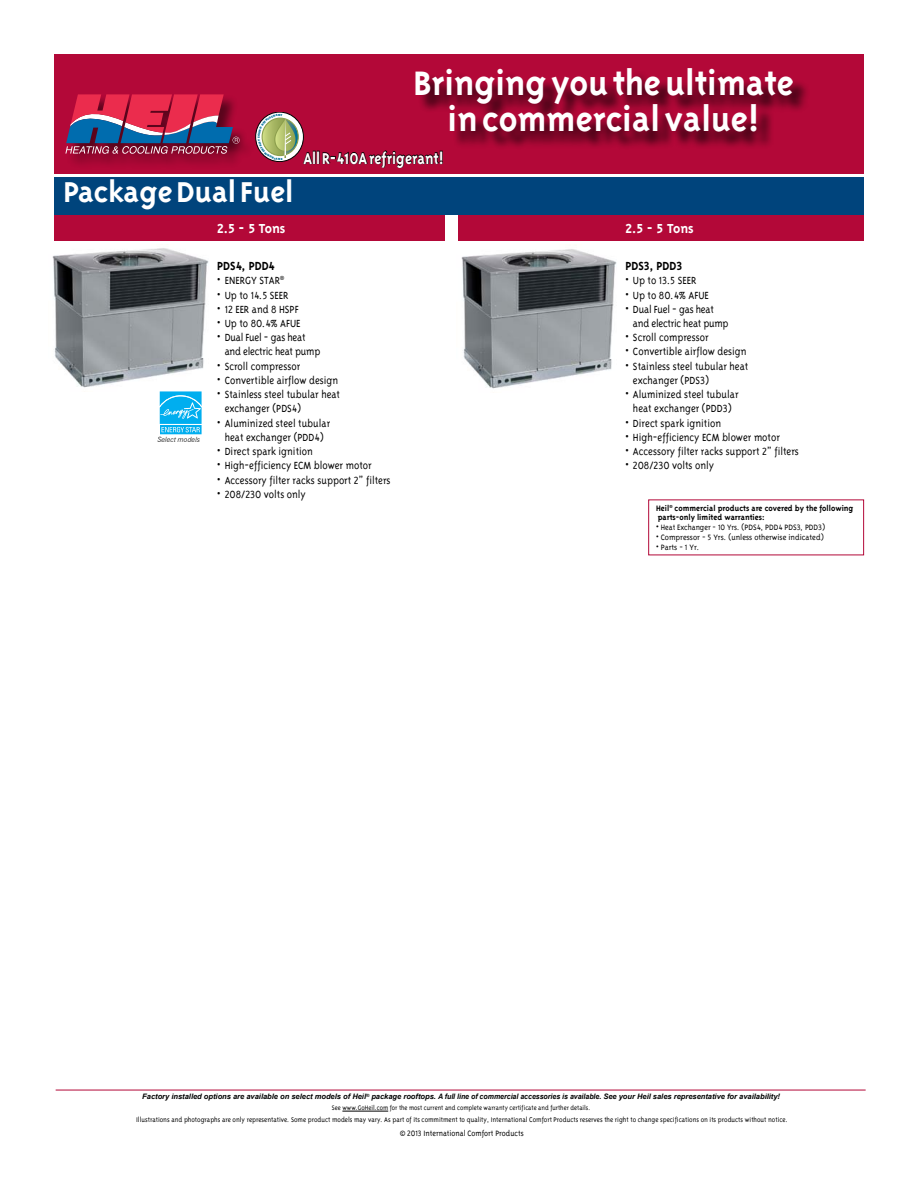
<style>
.page{position:relative;width:918px;height:1188px;background:#fff}
.page>*{position:absolute;margin:0;border:0;box-sizing:border-box;transform-origin:0 0}
.t1{font:39px/36px "Triplex Bold Lining";color:#fff;text-align:center}
.t2{font:33px "Triplex Bold Lining";color:#fff}
.t3{font:18px "Triplex Bold Lining";color:#fff;scale:.88 1}
.t4{font:15px "Triplex Bold Lining";color:#fff}
.t5{font:13.5px "Triplex Bold Lining";color:#000;scale:.93 1}
.t6{font:12px/14.2px "Triplex Light Lining";color:#000;scale:.93 1}
.t7{font:12px/14.2px "Triplex Light Lining";letter-spacing:-.02em;color:#000;scale:.93 1}
.t8{font:9px/9.8px "Triplex Bold Lining";color:#000}
.t9{font:9px "Triplex Light Lining";color:#000;scale:.93 1}
.t10{font:9px "Triplex Light Lining";color:#000}
.t11{font:7.8px "Triplex Light Lining";color:#000;scale:.93 1}
.t12{font:italic 700 7.5px "Arial";color:#000}
.t13{font:7.5px "Triplex Light Lining";color:#000;scale:.93 1}
.t14{font:italic 300 7.2px "Zurich BT";color:#000;scale:.93 1}
.s1{font-family:"Triplex Bold Lining"}
</style>
<div class="page">
<hr style="left:56px;top:1090px;width:810px;height:1px;background:#b30838">
<hr style="left:342px;top:1111px;width:46px;height:1px;background:#000">
<div style="left:54px;top:54px;width:810px;height:120px;background:#b30838"></div>
<div style="left:418px;top:71px;width:393px;height:79px;background:#000;opacity:.75"></div>
<div style="left:256px;top:112px;width:48px;height:50px;border:1px solid #000;border-radius:50%"></div>
<div style="left:65px;top:94px;width:190px;height:75px;background:#000;opacity:.5"></div>
<svg style="left:65px;top:94px;width:175px;height:60px;background:#934167"></svg>
<div style="left:458px;top:215px;width:406px;height:25px;background:#b30838"></div>
<div style="left:54px;top:215px;width:391px;height:25px;background:#b30838"></div>
<img style="left:461px;top:249px;width:156px;height:140px">
<div style="left:54px;top:177px;width:810px;height:38px;background:#00447c"></div>
<img style="left:52px;top:248px;width:157px;height:140px">
<svg style="left:159px;top:391px;width:43px;height:44px;background:#37bff2"></svg>
<svg style="left:258px;top:114px;width:185px;height:54px"></svg>
<h2 class="t2" style="left:64px;top:173px;width:232px">Package Dual Fuel</h2>
<p class="t4" style="left:217px;top:220px;width:70px">2.5 - 5 Tons</p>
<h1 class="t1" style="left:414px;top:65px;width:382px">Bringing you the ultimate in commercial value!</h1>
<h3 class="t3" style="left:304px;top:148px;width:161px">All R-410A refrigerant!</h3>
<p class="t4" style="left:626px;top:220px;width:70px">2.5 - 5 Tons</p>
<p class="t14" style="left:158px;top:435px;width:47px">Select models</p>
<p class="t5" style="left:217px;top:258px;width:63px">PDS4, PDD4</p>
<p class="t6" style="left:217px;top:273px;width:73px">• ENERGY STAR<sup>®</sup></p>
<p class="t6" style="left:217px;top:288px;width:78px">• Up to 14.5 SEER</p>
<p class="t6" style="left:217px;top:302px;width:89px">• 12 EER and 8 HSPF</p>
<p class="t6" style="left:217px;top:316px;width:91px">• Up to 80.4% AFUE</p>
<p class="t7" style="left:225px;top:330px;width:104px;text-indent:-7px">• Dual Fuel - gas heat and electric heat pump</p>
<p class="t6" style="left:217px;top:359px;width:91px">• Scroll compressor</p>
<p class="t6" style="left:217px;top:373px;width:132px">• Convertible airflow design</p>
<p class="t6" style="left:225px;top:387px;width:126px;text-indent:-7px">• Stainless steel tubular heat exchanger (PDS4)</p>
<p class="t6" style="left:217px;top:416px;width:123px;text-align:center">• Aluminized steel tubular heat exchanger (PDD4)</p>
<p class="t6" style="left:217px;top:444px;width:104px">• Direct spark ignition</p>
<p class="t6" style="left:217px;top:458px;width:168px">• High-efficiency ECM blower motor</p>
<p class="t6" style="left:217px;top:473px;width:188px">• Accessory filter racks support 2” filters</p>
<p class="t6" style="left:217px;top:487px;width:97px">• 208/230 volts only</p>
<p class="t5" style="left:626px;top:258px;width:63px">PDS3, PDD3</p>
<p class="t6" style="left:626px;top:273px;width:78px">• Up to 13.5 SEER</p>
<p class="t6" style="left:626px;top:288px;width:91px">• Up to 80.4% AFUE</p>
<p class="t7" style="left:633px;top:302px;width:104px;text-indent:-7px">• Dual Fuel - gas heat and electric heat pump</p>
<p class="t6" style="left:626px;top:330px;width:91px">• Scroll compressor</p>
<p class="t6" style="left:626px;top:345px;width:132px">• Convertible airflow design</p>
<p class="t6" style="left:633px;top:359px;width:126px;text-indent:-7px">• Stainless steel tubular heat exchanger (PDS3)</p>
<p class="t6" style="left:626px;top:387px;width:123px;text-align:center">• Aluminized steel tubular heat exchanger (PDD3)</p>
<p class="t6" style="left:626px;top:416px;width:104px">• Direct spark ignition</p>
<p class="t6" style="left:626px;top:430px;width:168px">• High-efficiency ECM blower motor</p>
<p class="t6" style="left:626px;top:444px;width:188px">• Accessory filter racks support 2” filters</p>
<p class="t6" style="left:626px;top:458px;width:97px">• 208/230 volts only</p>
<p class="t8" style="left:656px;top:503px;width:199px">Heil<sup>®</sup> commercial products are covered by the following parts-only limited warranties:</p>
<p class="t9" style="left:656px;top:522px;width:183px"><span class="s1">•</span> Heat Exchanger - 10 Yrs. (PDS4, PDD4 PDS3, PDD3)</p>
<p class="t10" style="left:656px;top:532px;width:169px">• Compressor - 5 Yrs. (unless otherwise indicated)</p>
<p class="t10" style="left:656px;top:542px;width:45px">• Parts - 1 Yr.</p>
<p class="t12" style="left:142px;top:1092px;width:639px">Factory installed options are available on select models of Heil<sup>®</sup> package rooftops. A full line of commercial accessories is available. See your Heil sales representative for availability!</p>
<p class="t13" style="left:332px;top:1103px;width:279px">See www.GoHeil.com for the most current and complete warranty certificate and further details.</p>
<p class="t11" style="left:136px;top:1115px;width:702px">Illustrations and photographs are only representative. Some product models may vary. As part of its commitment to quality, International Comfort Products reserves the right to change specifications on its products without notice.</p>
<p class="t9" style="left:400px;top:1128px;width:134px">© 2013 International Comfort Products</p>
</div>
